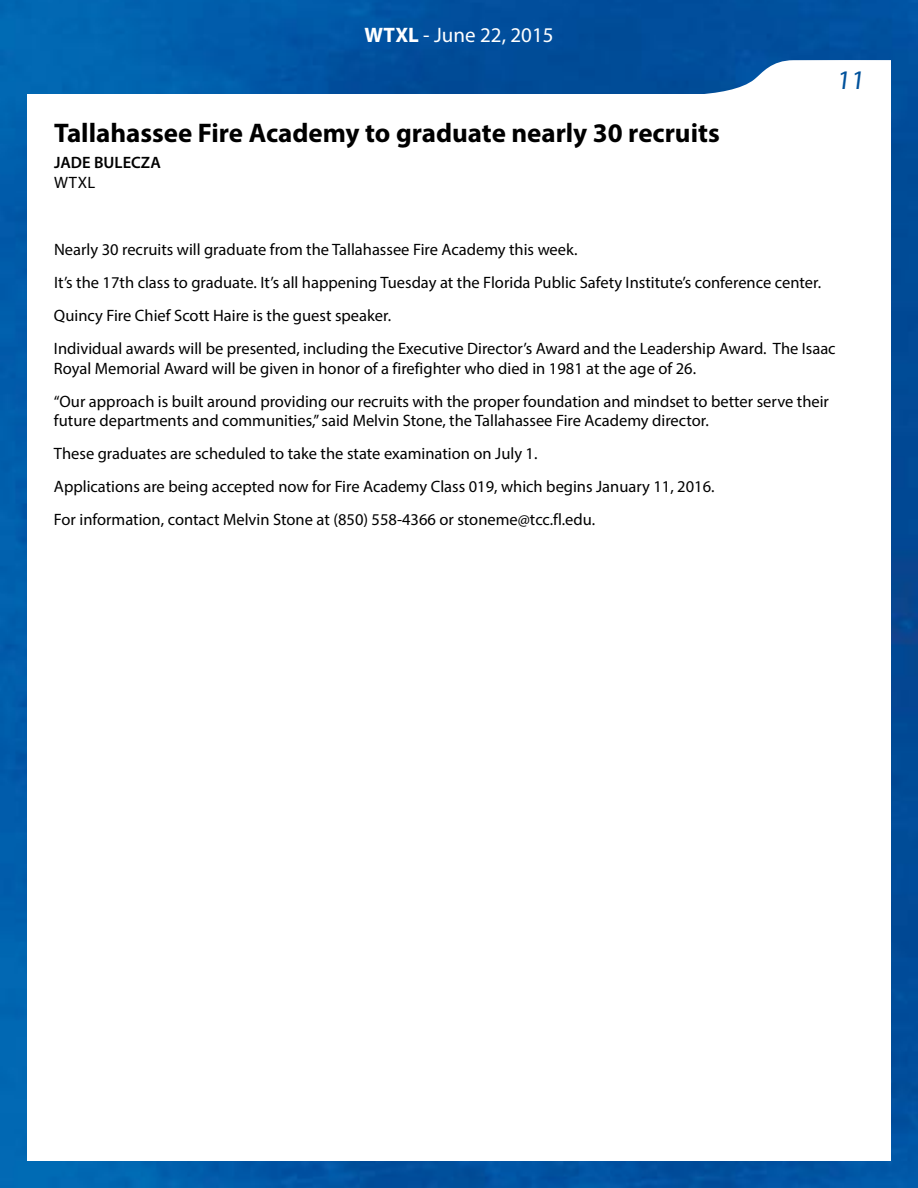
<style>
.page{position:relative;width:918px;height:1188px;background:#fff}
.page>*{position:absolute;margin:0;border:0;box-sizing:border-box;transform-origin:0 0}
.t1{font:700 27px "Myriad Pro";color:#000}
.t2{font:27px "Myriad Pro";color:#00529c}
.t3{font:21px "Myriad Pro";color:#fff}
.t4{font:16.5px/33px "Myriad Pro";color:#000}
.t5{font:600 16.5px "Myriad Pro";color:#000}
.s1{font-weight:700}
</style>
<div class="page">
<img style="left:0;top:0;width:918px;height:1188px">
<div style="left:27px;top:94px;width:864px;height:1067px;background:#fff"></div>
<svg style="left:626px;top:60px;width:265px;height:34px"></svg>
<p class="t3" style="left:364px;top:22px;width:191px"><span class="s1">WTXL</span> - June 22, 2015</p>
<h1 class="t1" style="left:54px;top:115px;width:667px">Tallahassee Fire Academy to graduate nearly 30 recruits</h1>
<p class="t5" style="left:54px;top:152px;width:108px">JADE BULECZA</p>
<p class="t4" style="left:54px;top:166px;width:43px">WTXL</p>
<h1 class="t2" style="left:836px;top:64px;width:33px">11</h1>
<p class="t4" style="left:54px;top:233px;width:783px">Nearly 30 recruits will graduate from the Tallahassee Fire Academy this week.<br>It’s the 17th class to graduate. It’s all happening Tuesday at the Florida Public Safety Institute’s conference center.<br>Quincy Fire Chief Scott Haire is the guest speaker.<br>Individual awards will be presented, including the Executive Director’s Award and the Leadership Award. The Isaac</p>
<p class="t4" style="left:54px;top:352px;width:777px">Royal Memorial Award will be given in honor of a firefighter who died in 1981 at the age of 26.<br>“Our approach is built around providing our recruits with the proper foundation and mindset to better serve their</p>
<p class="t4" style="left:54px;top:404px;width:661px">future departments and communities,” said Melvin Stone, the Tallahassee Fire Academy director.<br>These graduates are scheduled to take the state examination on July 1.<br>Applications are being accepted now for Fire Academy Class 019, which begins January 11, 2016.<br>For information, contact Melvin Stone at (850) 558-4366 or stoneme@tcc.fl.edu.</p>
</div>
